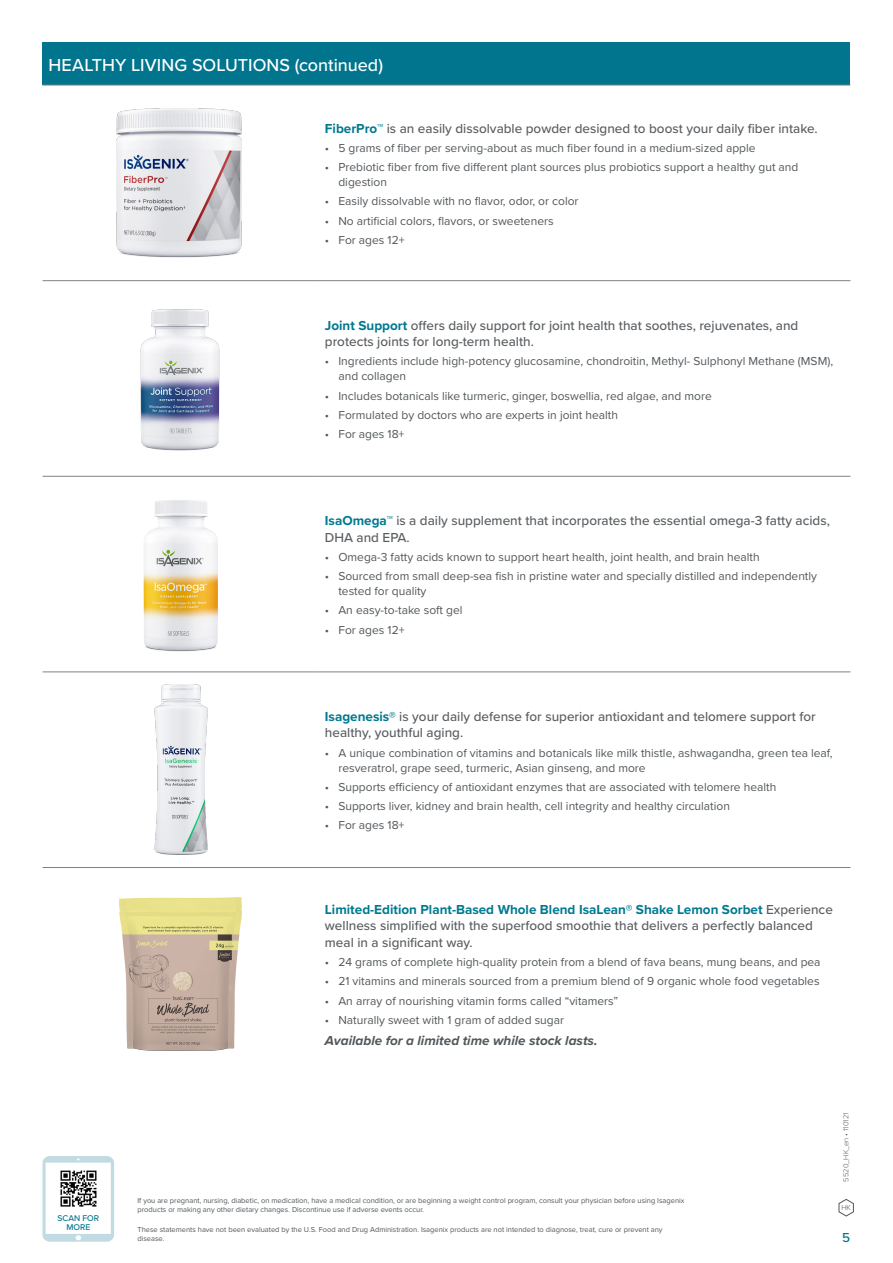
<style>
.page{position:relative;width:893px;height:1263px;background:#fff}
.page>*{position:absolute;margin:0;border:0;box-sizing:border-box;transform-origin:0 0}
.Section_Headers{font:500 18px "Proxima Nova";color:#fff}
.Product_Description{font:500 13.5px/16.5px "Proxima Nova";color:#5a5e61}
.Body_Bullets{font:italic 700 13.5px "Proxima Nova";color:#52575a}
.t1{font:500 13.5px "Proxima Nova";color:#00758d}
.t2{font:12px/15px "Proxima Nova";color:#52575a}
.t3{font:500 8.7px/9.3px "Proxima Nova";color:#00758d;text-align:center}
.t4{font:7.5px/9px "Proxima Nova";color:#52575a}
.t5{font:300 7.5px "Proxima Nova";color:#52575a}
.s1{font-weight:700;color:#007991}
</style>
<div class="page">
<svg style="left:839px;top:1199px;width:15px;height:17px"></svg>
<svg style="left:43px;top:1156px;width:71px;height:86px"></svg>
<img style="left:57px;top:1167px;width:43px;height:43px">
<div style="left:43px;top:43px;width:807px;height:42px;background:#00758d"></div>
<hr style="left:43px;top:85px;width:276px;height:1px;background:#808285">
<hr style="left:319px;top:85px;width:531px;height:1px;background:#808285">
<hr style="left:43px;top:672px;width:276px;height:1px;background:#808285">
<hr style="left:319px;top:672px;width:531px;height:1px;background:#808285">
<hr style="left:43px;top:280px;width:276px;height:1px;background:#808285">
<hr style="left:319px;top:280px;width:531px;height:1px;background:#808285">
<hr style="left:319px;top:476px;width:531px;height:1px;background:#808285">
<hr style="left:43px;top:867px;width:276px;height:1px;background:#808285">
<hr style="left:319px;top:867px;width:531px;height:1px;background:#808285">
<img style="left:116px;top:109px;width:126px;height:148px">
<img style="left:44px;top:281px;width:270px;height:195px">
<img style="left:43px;top:476px;width:276px;height:196px">
<img style="left:154px;top:685px;width:54px;height:170px">
<img style="left:120px;top:897px;width:122px;height:153px">
<p class="Section_Headers" style="left:49px;top:51px;width:336px">HEALTHY LIVING SOLUTIONS (continued)</p>
<p class="Product_Description" style="left:325px;top:119px;width:494px"><span class="s1">FiberPro™</span> is an easily dissolvable powder designed to boost your daily fiber intake.</p>
<p class="t2" style="left:325px;top:140px;width:432px">• 5 grams of fiber per serving-about as much fiber found in a medium-sized apple</p>
<p class="t2" style="left:338px;top:159px;width:462px;text-indent:-14px">• Prebiotic fiber from five different plant sources plus probiotics support a healthy gut and digestion</p>
<p class="t2" style="left:325px;top:193px;width:255px">• Easily dissolvable with no flavor, odor, or color</p>
<p class="t2" style="left:325px;top:213px;width:230px">• No artificial colors, flavors, or sweeteners</p>
<p class="t2" style="left:325px;top:232px;width:81px">• For ages 12+</p>
<p class="Product_Description" style="left:325px;top:316px;width:475px"><span class="s1">Joint Support</span> offers daily support for joint health that soothes, rejuvenates, and protects joints for long-term health.</p>
<p class="t2" style="left:338px;top:353px;width:496px;text-indent:-14px">• Ingredients include high-potency glucosamine, chondroitin, Methyl- Sulphonyl Methane (MSM), and collagen</p>
<p class="t2" style="left:325px;top:387px;width:388px">• Includes botanicals like turmeric, ginger, boswellia, red algae, and more</p>
<p class="t2" style="left:325px;top:407px;width:295px">• Formulated by doctors who are experts in joint health</p>
<p class="t2" style="left:325px;top:426px;width:81px">• For ages 18+</p>
<p class="t3" style="left:57px;top:1213px;width:43px">SCAN FOR<br>MORE</p>
<p class="Product_Description" style="left:325px;top:512px;width:506px"><span class="s1">IsaOmega™</span> is a daily supplement that incorporates the essential omega-3 fatty acids,<br>DHA and EPA.</p>
<p class="t2" style="left:325px;top:549px;width:436px">• Omega-3 fatty acids known to support heart health, joint health, and brain health</p>
<p class="t2" style="left:338px;top:568px;width:480px;text-indent:-14px">• Sourced from small deep-sea fish in pristine water and specially distilled and independently tested for quality</p>
<p class="t2" style="left:325px;top:602px;width:139px">• An easy-to-take soft gel</p>
<p class="t2" style="left:325px;top:622px;width:81px">• For ages 12+</p>
<p class="Product_Description" style="left:325px;top:707px;width:492px"><span class="s1">Isagenesis®</span> is your daily defense for superior antioxidant and telomere support for healthy, youthful aging.</p>
<p class="t2" style="left:338px;top:744px;width:496px;text-indent:-14px">• A unique combination of vitamins and botanicals like milk thistle, ashwagandha, green tea leaf, resveratrol, grape seed, turmeric, Asian ginseng, and more</p>
<p class="t2" style="left:325px;top:779px;width:453px">• Supports efficiency of antioxidant enzymes that are associated with telomere health</p>
<p class="t2" style="left:325px;top:798px;width:407px">• Supports liver, kidney and brain health, cell integrity and healthy circulation</p>
<p class="t2" style="left:325px;top:817px;width:81px">• For ages 18+</p>
<p class="Product_Description" style="left:325px;top:900px;width:509px"><span class="s1">Limited-Edition Plant-Based Whole Blend IsaLean® Shake Lemon Sorbet</span> Experience wellness simplified with the superfood smoothie that delivers a perfectly balanced meal in a significant way.</p>
<p class="t2" style="left:325px;top:954px;width:497px">• 24 grams of complete high-quality protein from a blend of fava beans, mung beans, and pea</p>
<p class="t2" style="left:325px;top:973px;width:496px">• 21 vitamins and minerals sourced from a premium blend of 9 organic whole food vegetables</p>
<p class="t2" style="left:325px;top:992px;width:295px">• An array of nourishing vitamin forms called “vitamers”</p>
<p class="t2" style="left:325px;top:1012px;width:241px">• Naturally sweet with 1 gram of added sugar</p>
<p class="Body_Bullets" style="left:325px;top:1030px;width:274px">Available for a limited time while stock lasts.</p>
<p class="t4" style="left:137px;top:1195px;width:548px">If you are pregnant, nursing, diabetic, on medication, have a medical condition, or are beginning a weight control program, consult your physician before using Isagenix products or making any other dietary changes. Discontinue use if adverse events occur.</p>
<p class="t4" style="left:137px;top:1224px;width:527px">These statements have not been evaluated by the U.S. Food and Drug Administration. Isagenix products are not intended to diagnose, treat, cure or prevent any disease.</p>
<p class="t5" style="left:840px;top:1181px;width:70px;rotate:-90deg">5520_HK_en • 110121</p>
<p class="t5" style="left:841px;top:1202px;width:11px">HK</p>
<p class="t1" style="left:842px;top:1227px;width:10px">5</p>
</div>
